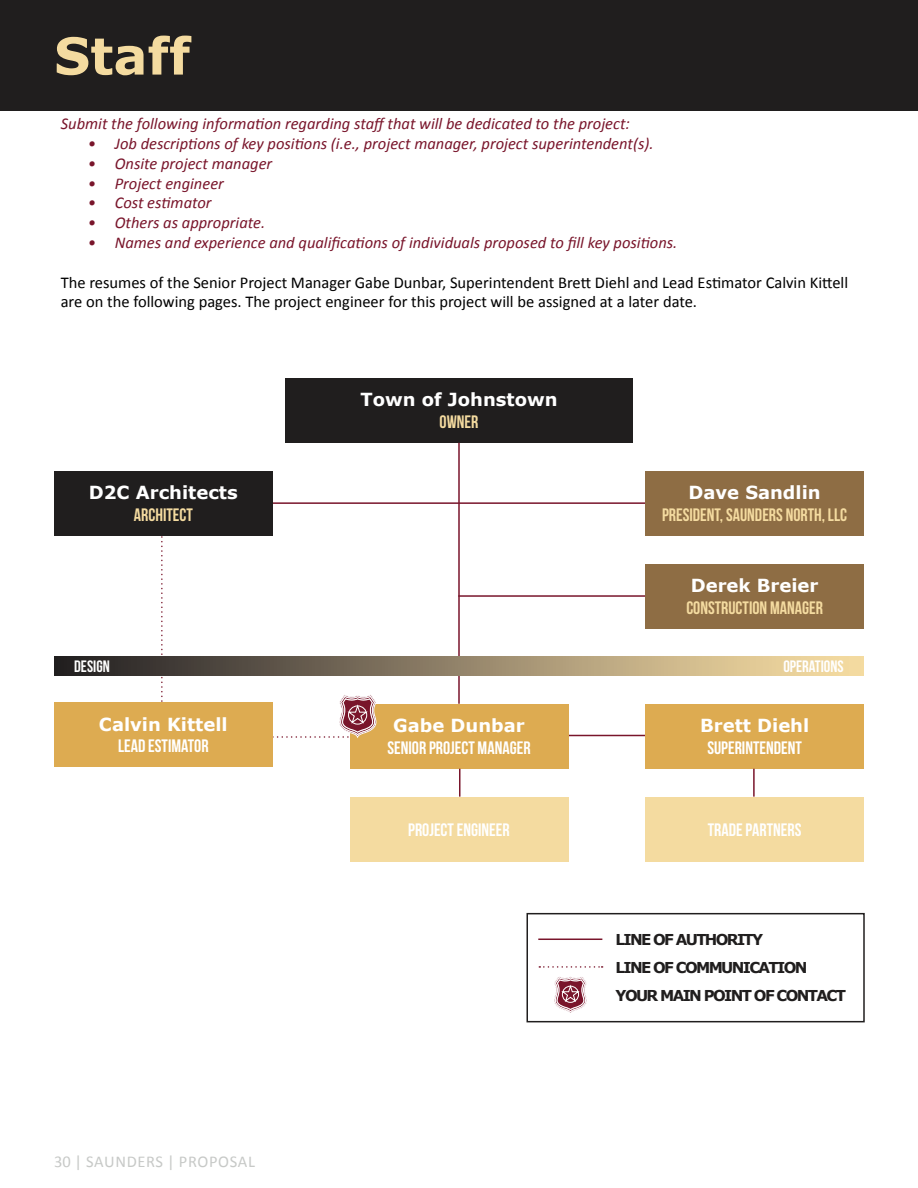
<style>
.page{position:relative;width:918px;height:1188px;background:#fff}
.page>*{position:absolute;margin:0;border:0;box-sizing:border-box;transform-origin:0 0}
.t1{font:700 51px "Verdana";color:#f4dba0}
.t2{font:700 18px "Verdana";color:#fff}
.t3{font:700 18px "Bebas Neue";color:#fff}
.t4{font:700 18px "Bebas Neue";color:#f4dba0}
.t5{font:italic 16.5px "Calibri";color:#79152b}
.t6{font:16.5px/19.8px "Calibri";color:#000}
.t7{font:16.5px "Calibri";letter-spacing:.04em;color:#c7c9c7}
.t8{font:700 16.5px "Bebas Neue";color:#fff}
.t9{font:700 15px/27.9px "Verdana";letter-spacing:-.11em;color:#201e1e}
</style>
<div class="page">
<hr style="left:265px;top:502px;width:397px;height:2px;background:#79152b">
<hr style="left:458px;top:595px;width:203px;height:2px;background:#79152b">
<svg style="left:161px;top:536px;width:2px;height:166px"></svg>
<hr style="left:532px;top:735px;width:142px;height:1px;background:#79152b">
<div style="left:0;top:0;width:918px;height:110px;background:#201e1e"></div>
<div style="left:285px;top:378px;width:348px;height:65px;background:#201e1e"></div>
<div style="left:645px;top:471px;width:219px;height:65px;background:#8e6d44"></div>
<div style="left:645px;top:564px;width:219px;height:65px;background:#8e6d44"></div>
<div style="left:54px;top:471px;width:219px;height:65px;background:#201e1e"></div>
<div style="left:350px;top:704px;width:218px;height:65px;background:#ddab51"></div>
<div style="left:350px;top:797px;width:218px;height:65px;background:#f4dba0"></div>
<div style="left:645px;top:704px;width:219px;height:65px;background:#ddab51"></div>
<div style="left:645px;top:797px;width:219px;height:65px;background:#f4dba0"></div>
<div style="left:54px;top:702px;width:219px;height:65px;background:#ddab51"></div>
<div style="left:526px;top:913px;width:339px;height:109px;border:2px solid #201e1e"></div>
<hr style="left:458px;top:443px;width:2px;height:261px;background:#79152b">
<svg style="left:459px;top:769px;width:1px;height:28px"></svg>
<hr style="left:753px;top:769px;width:2px;height:28px;background:#79152b">
<div style="left:54px;top:656px;width:810px;height:20px;background:linear-gradient(to right,#211f24,#ffe5aa)"></div>
<svg style="left:539px;top:966px;width:64px;height:2px"></svg>
<hr style="left:538px;top:939px;width:64px;height:1px;background:#79152b">
<svg style="left:273px;top:695px;width:104px;height:43px"></svg>
<svg style="left:554px;top:976px;width:33px;height:37px"></svg>
<h1 class="t1" style="left:54px;top:23px;width:138px">Staff</h1>
<p class="t5" style="left:61px;top:112px;width:571px">Submit the following information regarding staff that will be dedicated to the project:</p>
<p class="t5" style="left:88px;top:132px;width:567px">• Job descriptions of key positions (i.e., project manager, project superintendent(s).</p>
<p class="t5" style="left:88px;top:152px;width:186px">• Onsite project manager</p>
<p class="t5" style="left:88px;top:172px;width:138px">• Project engineer</p>
<p class="t5" style="left:88px;top:192px;width:125px">• Cost estimator</p>
<p class="t5" style="left:88px;top:211px;width:179px">• Others as appropriate.</p>
<p class="t5" style="left:88px;top:231px;width:591px">• Names and experience and qualifications of individuals proposed to fill key positions.</p>
<p class="t6" style="left:61px;top:272px;width:789px">The resumes of the Senior Project Manager Gabe Dunbar, Superintendent Brett Diehl and Lead Estimator Calvin Kittell are on the following pages. The project engineer for this project will be assigned at a later date.</p>
<p class="t2" style="left:89px;top:481px;width:151px">D2C Architects</p>
<p class="t4" style="left:134px;top:505px;width:61px">ARCHITECT</p>
<p class="t2" style="left:360px;top:388px;width:199px">Town of Johnstown</p>
<p class="t4" style="left:440px;top:412px;width:40px">OWNER</p>
<p class="t2" style="left:689px;top:481px;width:134px">Dave Sandlin</p>
<p class="t4" style="left:662px;top:505px;width:186px">PRESIDENT, SAUNDERS NORTH, LLC</p>
<p class="t2" style="left:691px;top:574px;width:129px">Derek Breier</p>
<p class="t4" style="left:686px;top:598px;width:138px">CONSTRUCTION MANAGER</p>
<p class="t8" style="left:74px;top:658px;width:37px">DESIGN</p>
<p class="t8" style="left:783px;top:658px;width:62px">OPERATIONS</p>
<p class="t2" style="left:99px;top:713px;width:130px">Calvin Kittell</p>
<p class="t3" style="left:118px;top:736px;width:92px">LEAD ESTIMATOR</p>
<p class="t7" style="left:54px;top:1150px;width:202px">30 | SAUNDERS | PROPOSAL</p>
<p class="t2" style="left:393px;top:714px;width:133px">Gabe Dunbar</p>
<p class="t3" style="left:387px;top:738px;width:145px">SENIOR PROJECT MANAGER</p>
<p class="t3" style="left:408px;top:820px;width:103px">PROJECT ENGINEER</p>
<p class="t2" style="left:700px;top:714px;width:111px">Brett Diehl</p>
<p class="t3" style="left:707px;top:738px;width:96px">SUPERINTENDENT</p>
<p class="t3" style="left:708px;top:820px;width:95px">TRADE PARTNERS</p>
<p class="t9" style="left:616px;top:926px;width:232px">LINE OF AUTHORITY<br>LINE OF COMMUNICATION<br>YOUR MAIN POINT OF CONTACT</p>
</div>
